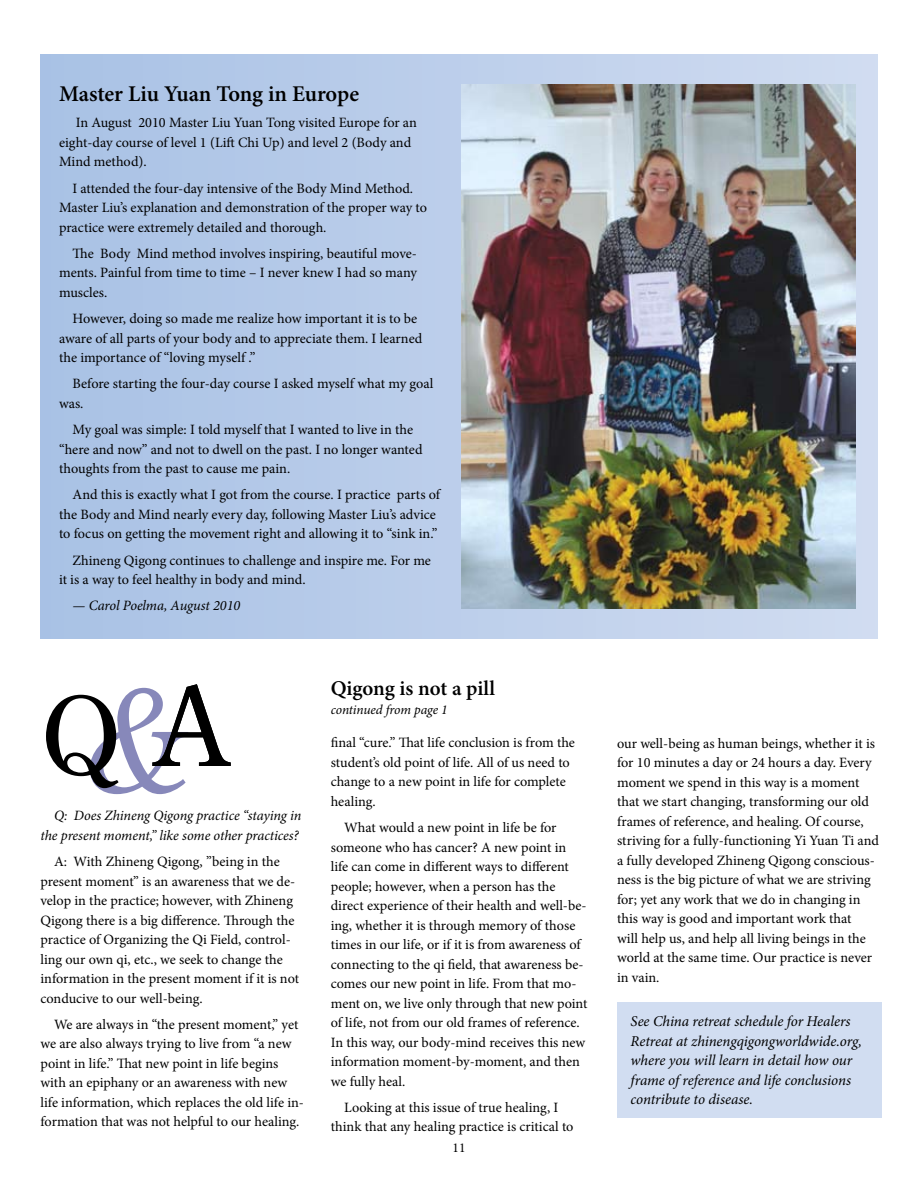
<style>
.page{position:relative;width:918px;height:1188px;background:#fff}
.page>*{position:absolute;margin:0;border:0;box-sizing:border-box;transform-origin:0 0}
.t1{font:108px "Century Old Style Std";color:#000}
.t2{font:600 22.5px "Minion Pro";letter-spacing:-.01em;color:#000}
.t3{font:600 21px "Minion Pro";color:#000}
.t4{font:italic 15px/19.5px "Minion Pro";letter-spacing:-.005em;color:#000}
.t5{font:14.25px/19.5px "Minion Pro";letter-spacing:-.005em;color:#000}
.t6{font:italic 14.25px/19.5px "Minion Pro";letter-spacing:-.01em;color:#000;text-align:right}
.t7{font:italic 13.5px "Minion Pro";letter-spacing:-.01em;color:#000}
.t8{font:13.5px "Minion Pro";color:#000}
.s1{font-style:italic;font-size:141px;color:#8788ba}
</style>
<div class="page">
<div style="left:40px;top:54px;width:838px;height:585px;background:linear-gradient(to right,#a8c1e5,#d1dcf1)"></div>
<img style="left:462px;top:84px;width:393px;height:525px">
<div style="left:617px;top:1002px;width:264px;height:115px;background:#d1ddf1"></div>
<h2 class="t2" style="left:59px;top:81px;width:302px">Master Liu Yuan Tong in Europe</h2>
<p class="t5" style="left:59px;top:113px;width:359px;text-indent:17px">In August 2010 Master Liu Yuan Tong visited Europe for an eight-day course of level 1 (Lift Chi Up) and level 2 (Body and<br>Mind method).</p>
<p class="t5" style="left:59px;top:178px;width:369px;text-indent:14px">I attended the four-day intensive of the Body Mind Method.<br>Master Liu’s explanation and demonstration of the proper way to practice were extremely detailed and thorough.</p>
<p class="t5" style="left:59px;top:244px;width:360px;text-align:justify;text-indent:14px">The Body Mind method involves inspiring, beautiful move&shy;ments. Painful from time to time – I never knew I had so many muscles.</p>
<p class="t5" style="left:59px;top:309px;width:365px;text-indent:14px">However, doing so made me realize how important it is to be aware of all parts of your body and to appreciate them. I learned the importance of “loving myself .”</p>
<p class="t5" style="left:59px;top:374px;width:376px;text-indent:14px">Before starting the four-day course I asked myself what my goal was.</p>
<p class="t5" style="left:59px;top:420px;width:365px;text-indent:14px">My goal was simple: I told myself that I wanted to live in the “here and now” and not to dwell on the past. I no longer wanted thoughts from the past to cause me pain.</p>
<p class="t5" style="left:59px;top:485px;width:383px;text-indent:14px">And this is exactly what I got from the course. I practice parts of the Body and Mind nearly every day, following Master Liu’s advice to focus on getting the movement right and allowing it to “sink in.”</p>
<p class="t5" style="left:59px;top:550px;width:373px;text-indent:14px">Zhineng Qigong continues to challenge and inspire me. For me it is a way to feel healthy in body and mind.</p>
<p class="t6" style="left:73px;top:596px;width:169px">— Carol Poelma, August 2010</p>
<h1 class="t1" style="left:40px;top:662px;width:188px">Q<span class="s1">&amp;</span>A</h1>
<p class="t6" style="left:40px;top:806px;width:263px">Q: Does Zhineng Qigong practice “staying in the present moment,” like some other practices?</p>
<p class="t5" style="left:40px;top:852px;width:260px;text-indent:14px">A: With Zhineng Qigong, ”being in the present moment” is an awareness that we de&shy;velop in the practice; however, with Zhineng Qigong there is a big difference. Through the practice of Organizing the Qi Field, control&shy;ling our own qi, etc., we seek to change the information in the present moment if it is not conducive to our well-being.</p>
<p class="t5" style="left:40px;top:1015px;width:265px;text-indent:14px">We are always in “the present moment,” yet we are also always trying to live from “a new point in life.” That new point in life begins with an epiphany or an awareness with new life information, which replaces the old life in&shy;formation that was not helpful to our healing.</p>
<h3 class="t3" style="left:331px;top:676px;width:166px">Qigong is not a pill</h3>
<p class="t7" style="left:331px;top:701px;width:118px">continued from page 1</p>
<p class="t5" style="left:331px;top:733px;width:246px">final “cure.” That life conclusion is from the student’s old point of life. All of us need to change to a new point in life for complete healing.</p>
<p class="t5" style="left:331px;top:818px;width:258px;text-indent:14px">What would a new point in life be for someone who has cancer? A new point in life can come in different ways to different people; however, when a person has the direct experience of their health and well-be&shy;ing, whether it is through memory of those times in our life, or if it is from awareness of connecting to the qi field, that awareness be&shy;comes our new point in life. From that mo&shy;ment on, we live only through that new point of life, not from our old frames of reference.<br>In this way, our body-mind receives this new information moment-by-moment, and then we fully heal.</p>
<p class="t5" style="left:331px;top:1098px;width:244px;text-align:center">Looking at this issue of true healing, I think that any healing practice is critical to</p>
<p class="t8" style="left:453px;top:1139px;width:14px">11</p>
<p class="t5" style="left:617px;top:734px;width:263px">our well-being as human beings, whether it is for 10 minutes a day or 24 hours a day. Every moment we spend in this way is a moment that we start changing, transforming our old frames of reference, and healing. Of course, striving for a fully-functioning Yi Yuan Ti and a fully developed Zhineng Qigong conscious&shy;ness is the big picture of what we are striving for; yet any work that we do in changing in this way is good and important work that<br>will help us, and help all living beings in the world at the same time. Our practice is never in vain.</p>
<p class="t4" style="left:631px;top:1012px;width:233px">See China retreat schedule for Healers Retreat at zhinengqigongworldwide.org, where you will learn in detail how our frame of reference and life conclusions contribute to disease.</p>
</div>
